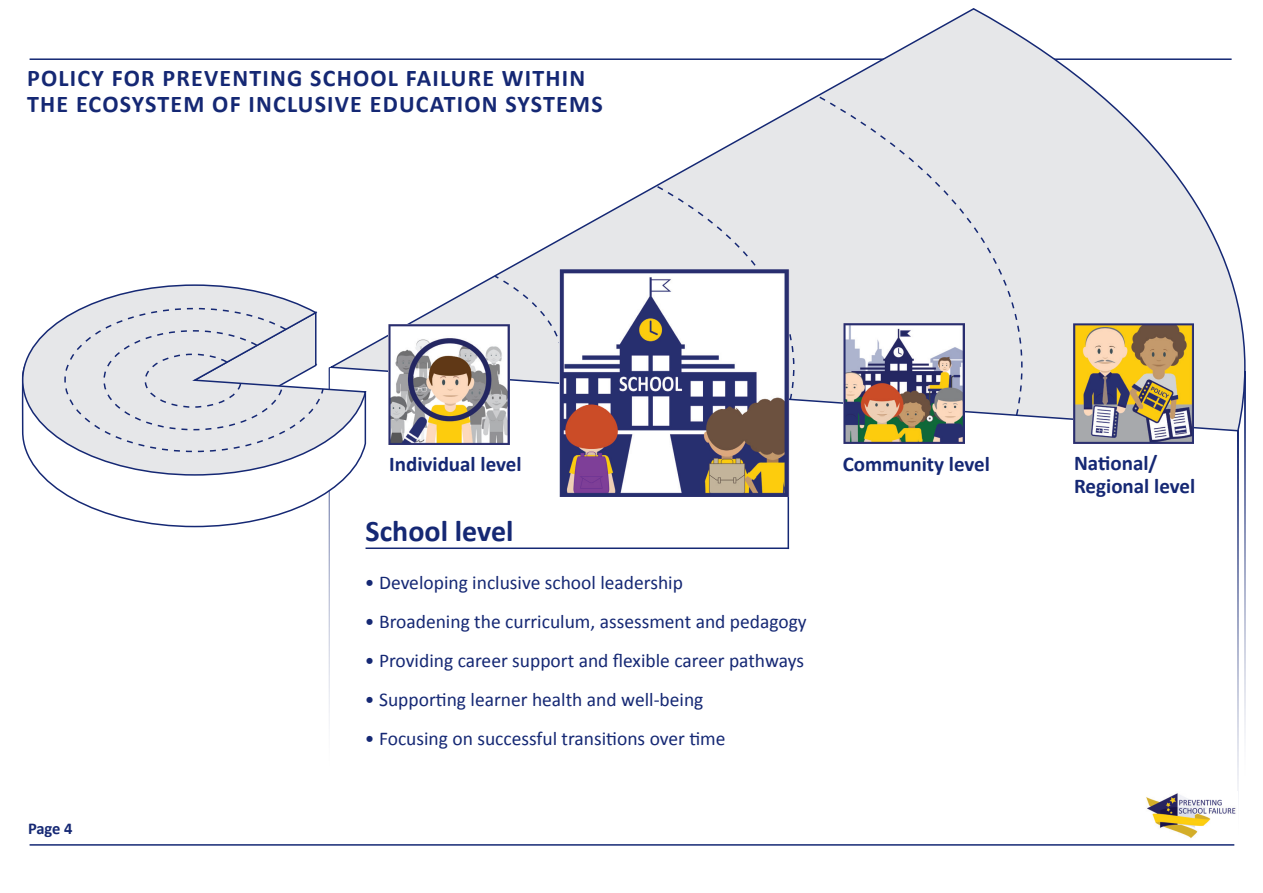
<style>
.page{position:relative;width:1263px;height:893px;background:#fff}
.page>*{position:absolute;margin:0;border:0;box-sizing:border-box;transform-origin:0 0}
.t1{font:700 30px "Calibri";color:#152874}
.t2{font:700 24px/25.5px "Calibri";letter-spacing:.05em;color:#152874}
.t3{font:700 21px/22.5px "Calibri";color:#152874}
.t4{font:19.5px "Calibri";color:#152874}
.t5{font:700 16.5px "Calibri";color:#152874}
</style>
<div class="page">
<hr style="left:30px;top:844px;width:1204px;height:2px;background:#152874">
<svg style="left:1237px;top:432px;width:2px;height:363px"></svg>
<hr style="left:30px;top:58px;width:1201px;height:2px;background:#152874">
<svg style="left:326px;top:8px;width:920px;height:424px"></svg>
<div style="left:814px;top:93px;width:209px;height:324px;background:#e6e7e9"></div>
<div style="left:654px;top:184px;width:141px;height:218px;background:#e6e7e9"></div>
<svg style="left:493px;top:274px;width:67px;height:111px;background:#dfe1e5"></svg>
<hr style="left:365px;top:547px;width:424px;height:2px;background:#152874">
<svg style="left:1244px;top:372px;width:1px;height:364px"></svg>
<hr style="left:787px;top:270px;width:2px;height:279px;background:#152874">
<svg style="left:21px;top:284px;width:346px;height:192px"></svg>
<svg style="left:64px;top:307px;width:266px;height:419px"></svg>
<img style="left:389px;top:324px;width:120px;height:120px">
<img style="left:560px;top:270px;width:228px;height:227px">
<img style="left:844px;top:324px;width:120px;height:120px">
<img style="left:1074px;top:324px;width:119px;height:119px">
<img style="left:1146px;top:793px;width:90px;height:46px">
<h2 class="t2" style="left:27px;top:64px;width:577px">POLICY FOR PREVENTING SCHOOL FAILURE WITHIN<br>THE ECOSYSTEM OF INCLUSIVE EDUCATION SYSTEMS</h2>
<p class="t5" style="left:28px;top:818px;width:46px">Page 4</p>
<h2 class="t3" style="left:389px;top:452px;width:134px">Individual level</h2>
<h2 class="t1" style="left:365px;top:513px;width:149px">School level</h2>
<p class="t4" style="left:365px;top:570px;width:319px">• Developing inclusive school leadership</p>
<p class="t4" style="left:365px;top:609px;width:443px">• Broadening the curriculum, assessment and pedagogy</p>
<p class="t4" style="left:365px;top:648px;width:440px">• Providing career support and flexible career pathways</p>
<p class="t4" style="left:365px;top:687px;width:340px">• Supporting learner health and well-being</p>
<p class="t4" style="left:365px;top:726px;width:362px">• Focusing on successful transitions over time</p>
<h2 class="t3" style="left:843px;top:452px;width:149px">Community level</h2>
<h2 class="t3" style="left:1074px;top:451px;width:123px">National/<br>Regional level</h2>
</div>
